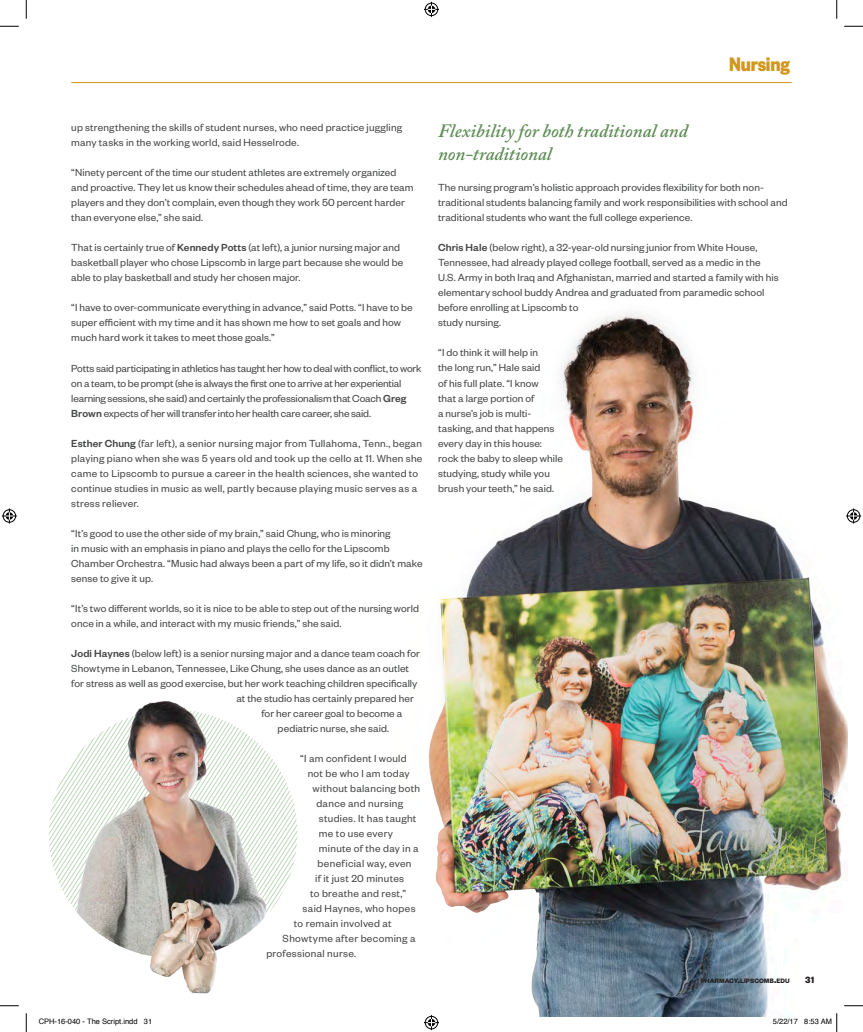
<style>
.page{position:relative;width:863px;height:1032px;background:#fff}
.page>*{position:absolute;margin:0;border:0;box-sizing:border-box;transform-origin:0 0}
.t1{font:700 21.5px "Founders Grotesk Cond";letter-spacing:-.01em;color:#d0971a}
.t2{font:italic 600 18.75px/22.5px "Adobe Caslon Pro";color:#5f8d57}
.t3{font:11.25px/15px "Founders Grotesk";letter-spacing:.01em;color:#454647}
.t4{font:11.25px/15px "Founders Grotesk";letter-spacing:-.01em;color:#454647}
.t5{font:11.25px "Founders Grotesk";letter-spacing:.03em;color:#454647}
.t6{font:700 10px "Founders Grotesk";color:#231f20}
.t7{font:7.5px "Helvetica";color:#000}
.t8{font:700 7px "Founders Grotesk";color:#231f20}
.s1{font-weight:500}
.s2{font-size:10px}
</style>
<div class="page">
<img style="left:428px;top:312px;width:419px;height:704px">
<img style="left:49px;top:701px;width:248px;height:293px">
<hr style="left:71px;top:82px;width:720px;height:1px;background:#d0971a">
<svg style="left:0;top:25px;width:19px;height:2px"></svg>
<svg style="left:844px;top:25px;width:18px;height:2px"></svg>
<svg style="left:0;top:1005px;width:19px;height:1px"></svg>
<svg style="left:844px;top:1004px;width:18px;height:2px"></svg>
<svg style="left:25px;top:0;width:2px;height:19px"></svg>
<svg style="left:25px;top:1013px;width:2px;height:18px"></svg>
<svg style="left:836px;top:0;width:1px;height:19px"></svg>
<svg style="left:424px;top:2px;width:15px;height:15px"></svg>
<svg style="left:424px;top:1014px;width:15px;height:15px"></svg>
<svg style="left:2px;top:508px;width:15px;height:15px"></svg>
<svg style="left:846px;top:508px;width:15px;height:15px"></svg>
<svg style="left:772px;top:1012px;width:65px;height:19px"></svg>
<h1 class="t1" style="left:729px;top:51px;width:62px">Nursing</h1>
<p class="t3" style="left:71px;top:120px;width:332px">up strengthening the skills of student nurses, who need practice juggling many tasks in the working world, said Hesselrode.</p>
<p class="t3" style="left:71px;top:165px;width:344px">“Ninety percent of the time our student athletes are extremely organized and proactive. They let us know their schedules ahead of time, they are team players and they don’t complain, even though they work 50 percent harder than everyone else,” she said.</p>
<p class="t3" style="left:71px;top:240px;width:333px">That is certainly true of <span class="s1">Kennedy Potts</span> (at left), a junior nursing major and basketball player who chose Lipscomb in large part because she would be able to play basketball and study her chosen major.</p>
<p class="t3" style="left:71px;top:300px;width:343px">“I have to over-communicate everything in advance,” said Potts. “I have to be super efficient with my time and it has shown me how to set goals and how much hard work it takes to meet those goals.”</p>
<p class="t4" style="left:71px;top:360px;width:352px">Potts said participating in athletics has taught her how to deal with conflict, to work on a team, to be prompt (she is always the first one to arrive at her experiential learning sessions, she said) and certainly the professionalism that Coach <span class="s1">Greg Brown</span> expects of her will transfer into her health care career, she said.</p>
<p class="t3" style="left:71px;top:435px;width:352px"><span class="s1">Esther Chung</span> (far left), a senior nursing major from Tullahoma, Tenn., began playing piano when she was 5 years old and took up the cello at 11. When she came to Lipscomb to pursue a career in the health sciences, she wanted to continue studies in music as well, partly because playing music serves as a stress reliever.</p>
<p class="t3" style="left:71px;top:525px;width:353px">“It’s good to use the other side of my brain,” said Chung, who is minoring<br>in music with an emphasis in piano and plays the cello for the Lipscomb Chamber Orchestra. “Music had always been a part of my life, so it didn’t make sense to give it up.</p>
<p class="t3" style="left:71px;top:600px;width:349px">“It’s two different worlds, so it is nice to be able to step out of the nursing world once in a while, and interact with my music friends,” she said.</p>
<p class="t3" style="left:71px;top:645px;width:350px"><span class="s1">Jodi Haynes</span> (below left) is a senior nursing major and a dance team coach for</p>
<p class="t3" style="left:71px;top:660px;width:339px">Showtyme in Lebanon, Tennessee, Like Chung, she uses dance as an outlet</p>
<p class="t3" style="left:71px;top:675px;width:347px">for stress as well as good exercise, but her work teaching children specifically</p>
<p class="t3" style="left:236px;top:690px;width:179px">at the studio has certainly prepared her</p>
<p class="t3" style="left:261px;top:705px;width:142px">for her career goal to become a</p>
<p class="t3" style="left:277px;top:720px;width:113px">pediatric nurse, she said.</p>
<p class="t5" style="left:300px;top:751px;width:108px">“I am confident I would</p>
<p class="t5" style="left:307px;top:766px;width:104px">not be who I am today</p>
<p class="t5" style="left:312px;top:781px;width:109px">without balancing both</p>
<p class="t5" style="left:316px;top:796px;width:88px">dance and nursing</p>
<p class="t5" style="left:319px;top:811px;width:99px">studies. It has taught</p>
<p class="t5" style="left:319px;top:826px;width:76px">me to use every</p>
<p class="t3" style="left:319px;top:840px;width:101px">minute of the day in a</p>
<p class="t5" style="left:317px;top:856px;width:95px">beneficial way, even</p>
<p class="t5" style="left:315px;top:871px;width:90px">if it just 20 minutes</p>
<p class="t5" style="left:310px;top:886px;width:98px">to breathe and rest,”</p>
<p class="t5" style="left:302px;top:901px;width:114px">said Haynes, who hopes</p>
<p class="t3" style="left:294px;top:915px;width:99px">to remain involved at</p>
<p class="t5" style="left:282px;top:931px;width:134px">Showtyme after becoming a</p>
<p class="t5" style="left:266px;top:946px;width:91px">professional nurse.</p>
<h2 class="t2" style="left:438px;top:119px;width:251px">Flexibility for both traditional and non-traditional</h2>
<p class="t3" style="left:438px;top:180px;width:351px">The nursing program’s holistic approach provides flexibility for both non&shy;traditional students balancing family and work responsibilities with school and traditional students who want the full college experience.</p>
<p class="t3" style="left:438px;top:240px;width:342px"><span class="s1">Chris Hale</span> (below right), a 32-year-old nursing junior from White House, Tennessee, had already played college football, served as a medic in the U.S. Army in both Iraq and Afghanistan, married and started a family with his elementary school buddy Andrea and graduated from paramedic school before enrolling at Lipscomb to<br>study nursing.</p>
<p class="t3" style="left:438px;top:345px;width:126px">“I do think it will help in<br>the long run,” Hale said<br>of his full plate. “I know<br>that a large portion of<br>a nurse’s job is multi&shy;tasking, and that happens every day in this house: rock the baby to sleep while studying, study while you brush your teeth,” he said.</p>
<p class="t8" style="left:700px;top:976px;width:91px">PHARMACY<span class="s2">.</span>LIPSCOMB<span class="s2">.</span>EDU</p>
<p class="t6" style="left:805px;top:973px;width:11px">31</p>
<p class="t7" style="left:39px;top:1015px;width:115px">CPH-16-040 - The Script.indd 31</p>
<p class="t7" style="left:772px;top:1015px;width:61px">5/22/17 8:53 AM</p>
</div>
